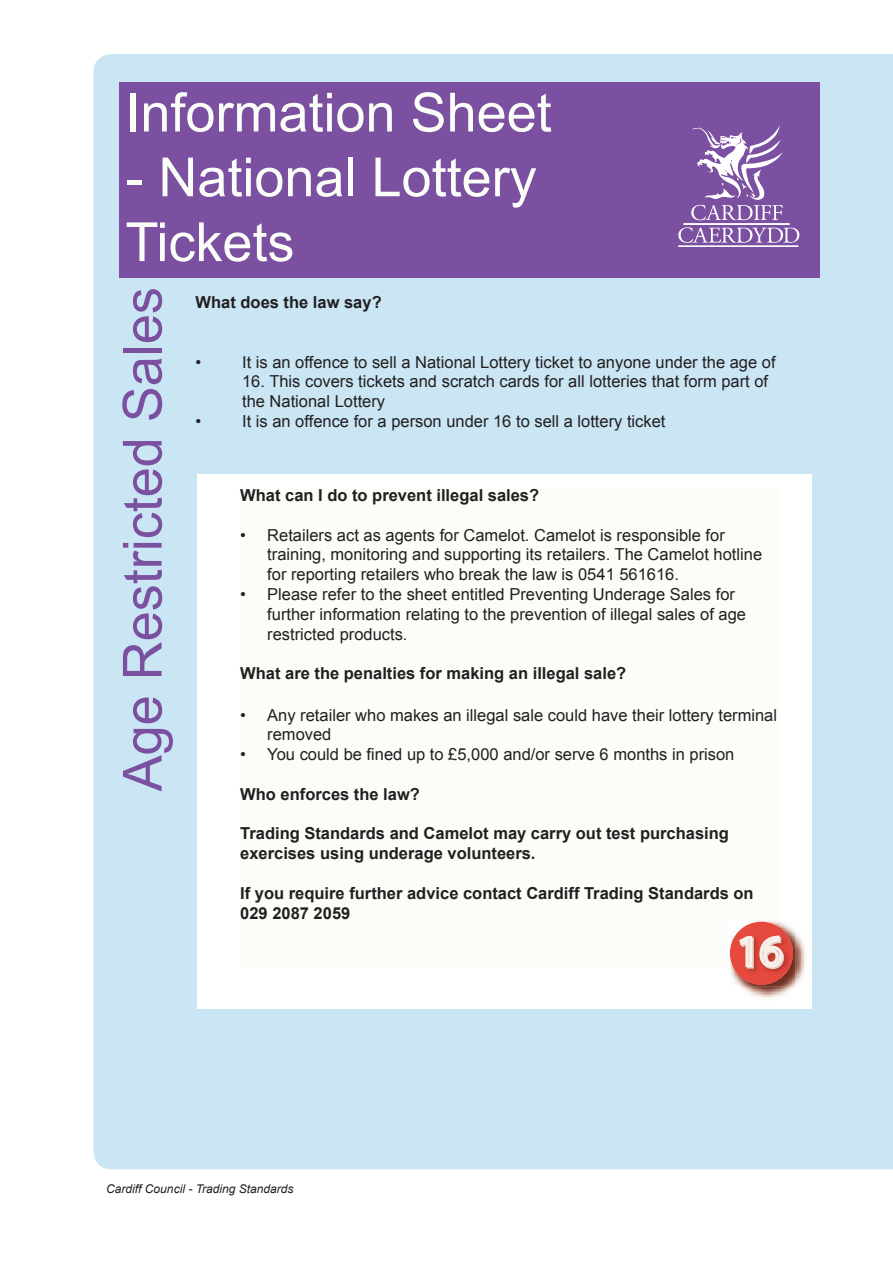
<style>
.page{position:relative;width:893px;height:1263px;background:#fff}
.page>*{position:absolute;margin:0;border:0;box-sizing:border-box;transform-origin:0 0}
.t1{font:54px "Arial";color:#fbfdf8}
.t2{font:54px "Arial";color:#7b50a0}
.t3{font:16.5px/19.8px "Arial";color:#231f20}
.t4{font:700 16.5px/19.8px "Arial";color:#231f20}
.t5{font:italic 12px "Arial";color:#231f20}
</style>
<div class="page">
<div style="left:94px;top:54px;width:799px;height:1115px;background:#cae6f4"></div>
<div style="left:120px;top:82px;width:700px;height:196px;background:#7b50a0"></div>
<svg style="left:678px;top:125px;width:121px;height:122px"></svg>
<div style="left:196px;top:296px;width:591px;height:199px;background:#cae6f4"></div>
<div style="left:198px;top:474px;width:614px;height:534px;background:#fff"></div>
<div style="left:240px;top:489px;width:540px;height:478px;background:#fcfcf8"></div>
<img style="left:729px;top:921px;width:77px;height:77px">
<div style="left:730px;top:922px;width:63px;height:63px;background:#e7483e;border-radius:50%"></div>
<img style="left:732px;top:925px;width:63px;height:62px">
<img style="left:732px;top:925px;width:61px;height:60px">
<svg style="left:737px;top:934px;width:49px;height:36px"></svg>
<p class="t1" style="left:125px;top:77px;width:428px">Information Sheet</p>
<p class="t1" style="left:125px;top:142px;width:413px">- National Lottery</p>
<p class="t1" style="left:125px;top:207px;width:171px">Tickets</p>
<p class="t4" style="left:196px;top:293px;width:188px">What does the law say?</p>
<p class="t2" style="left:107px;top:791px;width:506px;rotate:-90deg">Age Restricted Sales</p>
<p class="t3" style="left:242px;top:352px;width:535px">It is an offence to sell a National Lottery ticket to anyone under the age of</p>
<p class="t3" style="left:242px;top:372px;width:528px">16. This covers tickets and scratch cards for all lotteries that form part of the National Lottery</p>
<p class="t3" style="left:242px;top:412px;width:425px">It is an offence for a person under 16 to sell a lottery ticket</p>
<p class="t3" style="left:196px;top:352px;width:7px">•</p>
<p class="t3" style="left:196px;top:412px;width:7px">•</p>
<p class="t4" style="left:240px;top:486px;width:300px">What can I do to prevent illegal sales?</p>
<p class="t3" style="left:267px;top:525px;width:496px">Retailers act as agents for Camelot. Camelot is responsible for training, monitoring and supporting its retailers. The Camelot hotline for reporting retailers who break the law is 0541 561616.</p>
<p class="t3" style="left:267px;top:584px;width:480px">Please refer to the sheet entitled Preventing Underage Sales for further information relating to the prevention of illegal sales of age restricted products.</p>
<p class="t4" style="left:240px;top:664px;width:388px">What are the penalties for making an illegal sale?</p>
<p class="t3" style="left:267px;top:705px;width:511px">Any retailer who makes an illegal sale could have their lottery terminal removed</p>
<p class="t3" style="left:267px;top:745px;width:469px">You could be fined up to £5,000 and/or serve 6 months in prison</p>
<p class="t4" style="left:240px;top:785px;width:181px">Who enforces the law?</p>
<p class="t4" style="left:240px;top:824px;width:490px">Trading Standards and Camelot may carry out test purchasing exercises using underage volunteers.</p>
<p class="t4" style="left:240px;top:884px;width:515px">If you require further advice contact Cardiff Trading Standards on<br>029 2087 2059</p>
<p class="t3" style="left:240px;top:525px;width:7px">•</p>
<p class="t3" style="left:240px;top:584px;width:7px">•</p>
<p class="t3" style="left:240px;top:705px;width:7px">•</p>
<p class="t3" style="left:240px;top:745px;width:7px">•</p>
<p class="t5" style="left:106px;top:1181px;width:189px">Cardiff Council - Trading Standards</p>
</div>
